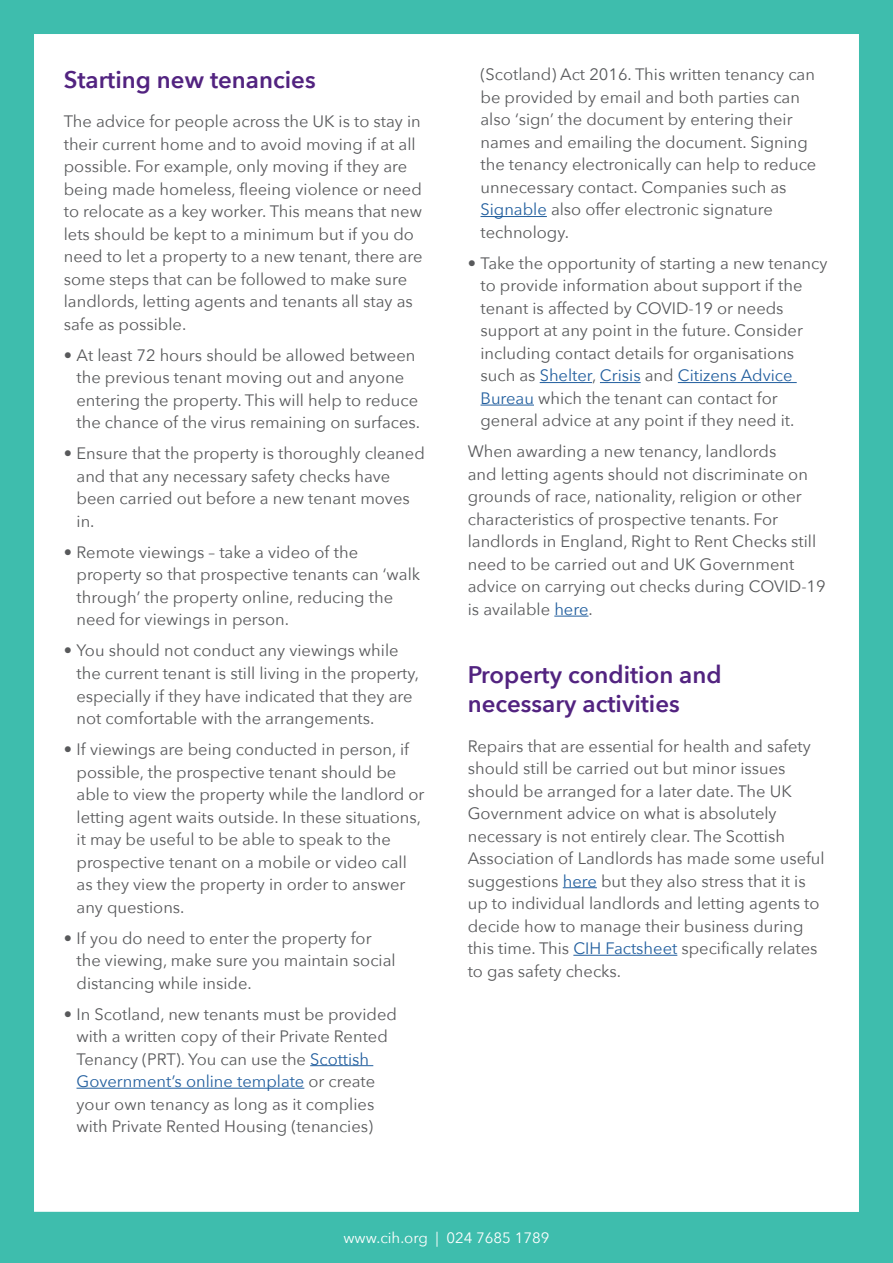
<style>
.page{position:relative;width:893px;height:1263px;background:#3ebdad}
.page>*{position:absolute;margin:0;border:0;box-sizing:border-box;transform-origin:0 0}
.t1{font:600 24px/28.8px "Avenir Next";color:#522380}
.t2{font:16.5px/22.5px "Avenir Next";color:#58595b}
.t3{font:15px "Avenir Next";color:#fff}
.s1{color:#215e9e}
</style>
<div class="page">
<div style="left:34px;top:34px;width:825px;height:1178px;background:#fff"></div>
<hr style="left:310px;top:1065px;width:63px;height:1px;background:#215e9e">
<hr style="left:77px;top:1088px;width:227px;height:1px;background:#215e9e">
<hr style="left:480px;top:216px;width:67px;height:1px;background:#215e9e">
<hr style="left:540px;top:382px;width:52px;height:1px;background:#215e9e">
<hr style="left:600px;top:382px;width:41px;height:1px;background:#215e9e">
<hr style="left:678px;top:382px;width:119px;height:1px;background:#215e9e">
<hr style="left:480px;top:405px;width:54px;height:1px;background:#215e9e">
<hr style="left:554px;top:616px;width:34px;height:1px;background:#215e9e">
<hr style="left:563px;top:887px;width:34px;height:1px;background:#215e9e">
<hr style="left:573px;top:955px;width:104px;height:1px;background:#215e9e">
<h1 class="t1" style="left:64px;top:64px;width:253px">Starting new tenancies</h1>
<p class="t2" style="left:64px;top:110px;width:360px">The advice for people across the UK is to stay in their current home and to avoid moving if at all possible. For example, only moving if they are being made homeless, fleeing violence or need to relocate as a key worker. This means that new lets should be kept to a minimum but if you do need to let a property to a new tenant, there are some steps that can be followed to make sure landlords, letting agents and tenants all stay as safe as possible.</p>
<p class="t2" style="left:77px;top:343px;width:345px;text-indent:-13px">• At least 72 hours should be allowed between the previous tenant moving out and anyone entering the property. This will help to reduce the chance of the virus remaining on surfaces.</p>
<p class="t2" style="left:77px;top:442px;width:350px;text-indent:-13px">• Ensure that the property is thoroughly cleaned and that any necessary safety checks have been carried out before a new tenant moves in.</p>
<p class="t2" style="left:77px;top:540px;width:345px;text-indent:-13px">• Remote viewings – take a video of the property so that prospective tenants can ‘walk through’ the property online, reducing the need for viewings in person.</p>
<p class="t2" style="left:77px;top:639px;width:344px;text-indent:-13px">• You should not conduct any viewings while the current tenant is still living in the property, especially if they have indicated that they are not comfortable with the arrangements.</p>
<p class="t2" style="left:77px;top:737px;width:349px;text-indent:-13px">• If viewings are being conducted in person, if possible, the prospective tenant should be able to view the property while the landlord or letting agent waits outside. In these situations, it may be useful to be able to speak to the prospective tenant on a mobile or video call as they view the property in order to answer any questions.</p>
<p class="t2" style="left:77px;top:926px;width:321px;text-indent:-13px">• If you do need to enter the property for the viewing, make sure you maintain social distancing while inside.</p>
<p class="t2" style="left:77px;top:1002px;width:322px;text-indent:-13px">• In Scotland, new tenants must be provided with a written copy of their Private Rented Tenancy (PRT). You can use the <span class="s1">Scottish Government’s online template</span> or create your own tenancy as long as it complies with Private Rented Housing (tenancies)</p>
<p class="t2" style="left:480px;top:63px;width:337px">(Scotland) Act 2016. This written tenancy can be provided by email and both parties can also ‘sign’ the document by entering their names and emailing the document. Signing the tenancy electronically can help to reduce unnecessary contact. Companies such as <span class="s1">Signable</span> also offer electronic signature technology.</p>
<p class="t2" style="left:480px;top:251px;width:348px;text-indent:-13px">• Take the opportunity of starting a new tenancy to provide information about support if the tenant is affected by COVID-19 or needs support at any point in the future. Consider including contact details for organisations such as <span class="s1">Shelter</span>, <span class="s1">Crisis</span> and <span class="s1">Citizens Advice Bureau</span> which the tenant can contact for general advice at any point if they need it.</p>
<p class="t2" style="left:468px;top:440px;width:359px">When awarding a new tenancy, landlords<br>and letting agents should not discriminate on grounds of race, nationality, religion or other characteristics of prospective tenants. For landlords in England, Right to Rent Checks still need to be carried out and UK Government advice on carrying out checks during COVID-19 is available <span class="s1">here</span>.</p>
<h1 class="t1" style="left:468px;top:660px;width:255px">Property condition and necessary activities</h1>
<p class="t2" style="left:468px;top:734px;width:358px">Repairs that are essential for health and safety should still be carried out but minor issues should be arranged for a later date. The UK Government advice on what is absolutely necessary is not entirely clear. The Scottish Association of Landlords has made some useful suggestions <span class="s1">here</span> but they also stress that it is up to individual landlords and letting agents to decide how to manage their business during this time. This <span class="s1">CIH Factsheet</span> specifically relates to gas safety checks.</p>
<p class="t3" style="left:343px;top:1225px;width:208px">www.cih.org | 024 7685 1789</p>
</div>
